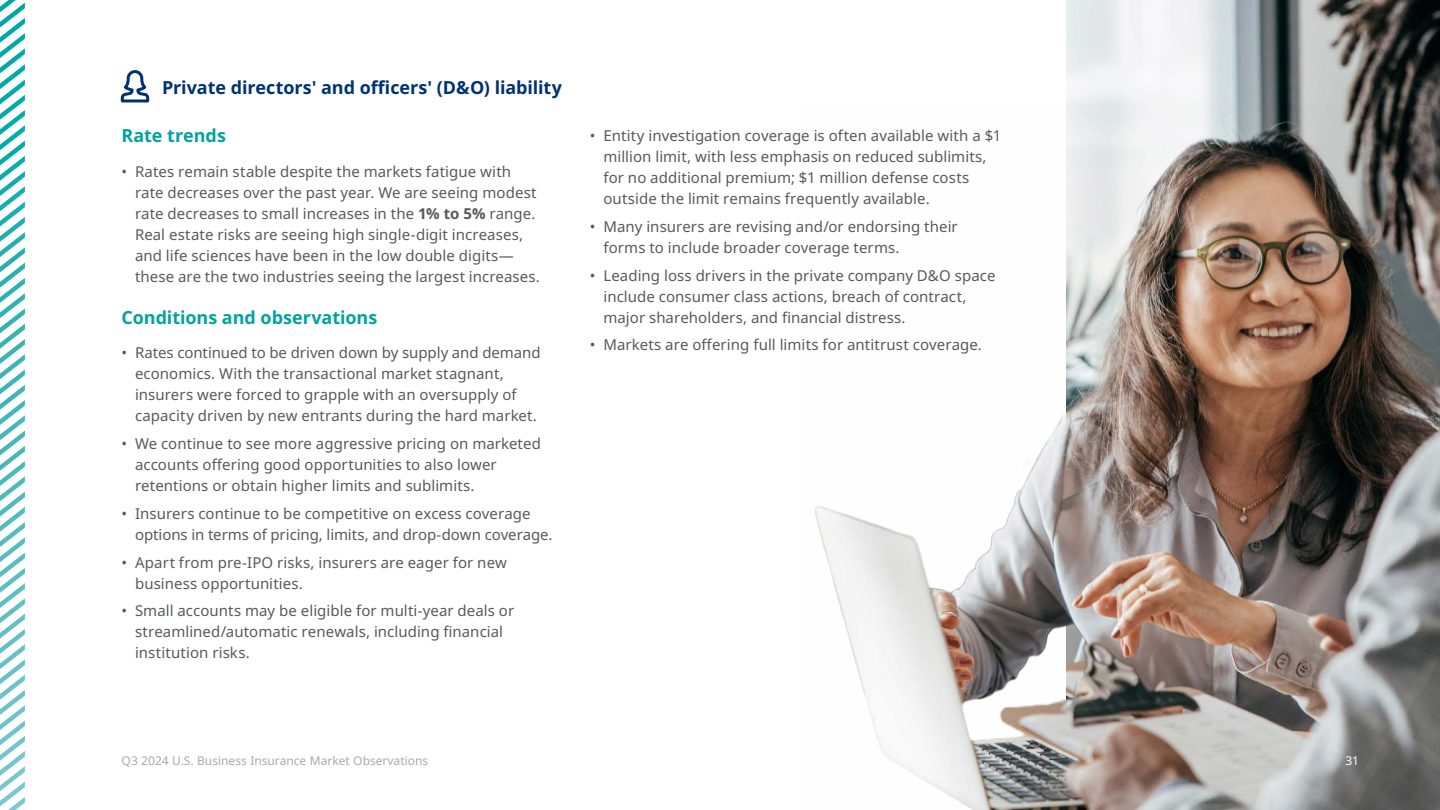
<style>
.page{position:relative;width:1440px;height:810px;background:#fff}
.page>*{position:absolute;margin:0;border:0;box-sizing:border-box;transform-origin:0 0}
.t1{font:700 18px "Noto Sans";letter-spacing:-.005em;color:#003273}
.t2{font:700 18px "Noto Sans";letter-spacing:-.005em;color:#00a39d}
.t3{font:15px/21px "Noto Sans";letter-spacing:.005em;color:#58595b}
.t4{font:12px "Noto Sans";color:#a7a9ac}
.t5{font:12px "Noto Sans";color:#fff}
.s1{font-weight:700}
</style>
<div class="page">
<img style="left:1066px;top:0;width:374px;height:103px">
<img style="left:815px;top:103px;width:625px;height:707px">
<svg style="left:120px;top:70px;width:30px;height:33px"></svg>
<svg style="left:0;top:0;width:25px;height:810px"></svg>
<p class="t1" style="left:162px;top:75px;width:402px">Private directors' and officers' (D&amp;O) liability</p>
<p class="t2" style="left:122px;top:123px;width:106px">Rate trends</p>
<p class="t3" style="left:135px;top:161px;width:406px;text-indent:-14px">• Rates remain stable despite the markets fatigue with rate decreases over the past year. We are seeing modest rate decreases to small increases in the <span class="s1">1% to 5%</span> range.<br>Real estate risks are seeing high single-digit increases, and life sciences have been in the low double digits— these are the two industries seeing the largest increases.</p>
<p class="t2" style="left:122px;top:305px;width:257px">Conditions and observations</p>
<p class="t3" style="left:135px;top:343px;width:407px;text-indent:-14px">• Rates continued to be driven down by supply and demand economics. With the transactional market stagnant, insurers were forced to grapple with an oversupply of capacity driven by new entrants during the hard market.</p>
<p class="t3" style="left:135px;top:433px;width:407px;text-indent:-14px">• We continue to see more aggressive pricing on marketed accounts offering good opportunities to also lower retentions or obtain higher limits and sublimits.</p>
<p class="t3" style="left:135px;top:503px;width:419px;text-indent:-14px">• Insurers continue to be competitive on excess coverage options in terms of pricing, limits, and drop-down coverage.</p>
<p class="t3" style="left:135px;top:552px;width:374px;text-indent:-14px">• Apart from pre-IPO risks, insurers are eager for new business opportunities.</p>
<p class="t3" style="left:135px;top:601px;width:381px;text-indent:-14px">• Small accounts may be eligible for multi-year deals or streamlined/automatic renewals, including financial institution risks.</p>
<p class="t3" style="left:603px;top:126px;width:400px;text-indent:-14px">• Entity investigation coverage is often available with a $1 million limit, with less emphasis on reduced sublimits, for no additional premium; $1 million defense costs outside the limit remains frequently available.</p>
<p class="t3" style="left:603px;top:216px;width:356px;text-indent:-14px">• Many insurers are revising and/or endorsing their forms to include broader coverage terms.</p>
<p class="t3" style="left:603px;top:265px;width:394px;text-indent:-14px">• Leading loss drivers in the private company D&amp;O space include consumer class actions, breach of contract, major shareholders, and financial distress.</p>
<p class="t3" style="left:590px;top:335px;width:394px">• Markets are offering full limits for antitrust coverage.</p>
<p class="t4" style="left:122px;top:752px;width:308px">Q3 2024 U.S. Business Insurance Market Observations</p>
<p class="t5" style="left:1345px;top:752px;width:15px">31</p>
</div>
